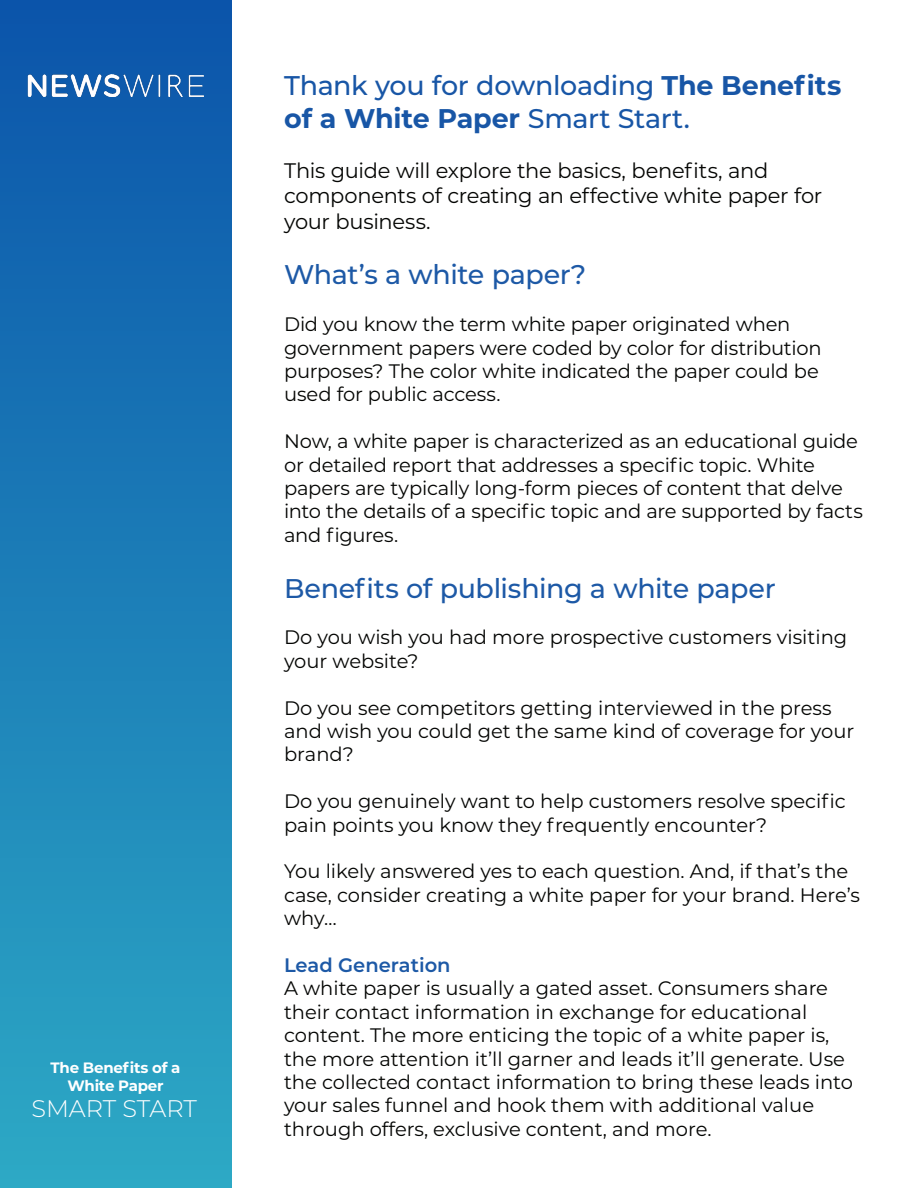
<style>
.page{position:relative;width:918px;height:1188px;background:#fff}
.page>*{position:absolute;margin:0;border:0;box-sizing:border-box;transform-origin:0 0}
.t1{font:500 27px/32.4px "Montserrat";letter-spacing:-.015em;color:#1856a6}
.t2{font:500 27px "Montserrat";letter-spacing:-.015em;color:#1d59a6}
.t3{font:300 24px "Montserrat";letter-spacing:-.005em;color:#fff}
.t4{font:21px/25.2px "Montserrat";letter-spacing:-.015em;color:#040503}
.t5{font:19.5px/23.4px "Montserrat";color:#040503}
.t6{font:600 19.5px "Montserrat";color:#1d59a6}
.t7{font:700 15px/18px "Montserrat";letter-spacing:-.015em;color:#fff;text-align:center}
.s1{font-weight:700}
</style>
<div class="page">
<div style="left:0;top:0;width:231px;height:1188px;background:linear-gradient(to bottom,#0b54aa,#2da9c5)"></div>
<img style="left:27px;top:74px;width:177px;height:22px">
<p class="t7" style="left:51px;top:1058px;width:132px">The Benefits of a<br>White Paper</p>
<p class="t3" style="left:31px;top:1092px;width:167px">SMART START</p>
<p class="t1" style="left:284px;top:69px;width:559px">Thank you for downloading <span class="s1">The Benefits of a White Paper</span> Smart Start.</p>
<p class="t4" style="left:284px;top:158px;width:540px">This guide will explore the basics, benefits, and components of creating an effective white paper for your business.</p>
<p class="t2" style="left:284px;top:256px;width:304px">What’s a white paper?</p>
<p class="t5" style="left:284px;top:312px;width:539px">Did you know the term white paper originated when government papers were coded by color for distribution purposes? The color white indicated the paper could be used for public access.</p>
<p class="t5" style="left:284px;top:429px;width:581px">Now, a white paper is characterized as an educational guide or detailed report that addresses a specific topic. White papers are typically long-form pieces of content that delve into the details of a specific topic and are supported by facts and figures.</p>
<p class="t2" style="left:284px;top:569px;width:493px">Benefits of publishing a white paper</p>
<p class="t5" style="left:284px;top:625px;width:565px">Do you wish you had more prospective customers visiting your website?</p>
<p class="t5" style="left:284px;top:695px;width:572px">Do you see competitors getting interviewed in the press and wish you could get the same kind of coverage for your brand?</p>
<p class="t5" style="left:284px;top:789px;width:563px">Do you genuinely want to help customers resolve specific pain points you know they frequently encounter?</p>
<p class="t5" style="left:284px;top:859px;width:578px">You likely answered yes to each question. And, if that’s the case, consider creating a white paper for your brand. Here’s why…</p>
<p class="t6" style="left:284px;top:951px;width:168px">Lead Generation</p>
<p class="t5" style="left:284px;top:976px;width:571px">A white paper is usually a gated asset. Consumers share their contact information in exchange for educational content. The more enticing the topic of a white paper is, the more attention it’ll garner and leads it’ll generate. Use the collected contact information to bring these leads into your sales funnel and hook them with additional value through offers, exclusive content, and more.</p>
</div>
